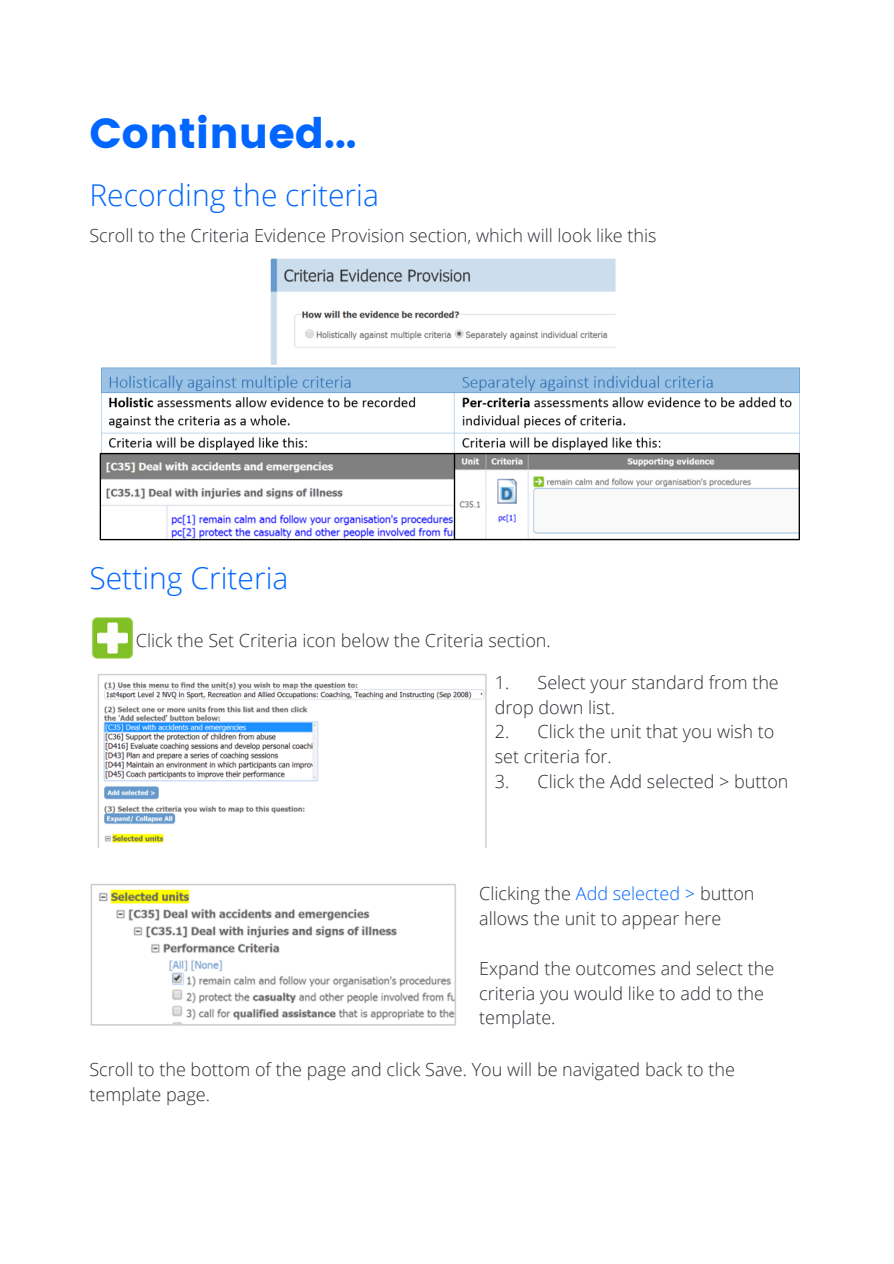
<style>
.page{position:relative;width:894px;height:1264px;background:#fff}
.page>*{position:absolute;margin:0;border:0;box-sizing:border-box;transform-origin:0 0}
.t1{font:42px "Poppins";color:#06f}
.t2{font:300 30px "Open Sans";color:#06f}
.t3{font:300 18px/24.8px "Open Sans";color:#2d2d35}
.s1{color:#06f}
</style>
<div class="page">
<img style="left:99px;top:259px;width:701px;height:282px">
<img style="left:91px;top:617px;width:43px;height:42px">
<img style="left:97px;top:674px;width:390px;height:173px">
<img style="left:90px;top:883px;width:366px;height:143px">
<h1 class="t1" style="left:89px;top:109px;width:269px">Continued...</h1>
<h2 class="t2" style="left:89px;top:174px;width:291px">Recording the criteria</h2>
<p class="t3" style="left:89px;top:222px;width:568px">Scroll to the Criteria Evidence Provision section, which will look like this</p>
<h2 class="t2" style="left:89px;top:557px;width:200px">Setting Criteria</h2>
<p class="t3" style="left:136px;top:627px;width:416px">Click the Set Criteria icon below the Criteria section.</p>
<p class="t3" style="left:494px;top:669px;width:285px">1. Select your standard from the drop down list.</p>
<p class="t3" style="left:494px;top:719px;width:281px">2. Click the unit that you wish to set criteria for.</p>
<p class="t3" style="left:494px;top:768px;width:295px">3. Click the Add selected &gt; button</p>
<p class="t3" style="left:479px;top:881px;width:277px">Clicking the <span class="s1">Add selected &gt;</span> button allows the unit to appear here</p>
<p class="t3" style="left:479px;top:955px;width:296px">Expand the outcomes and select the criteria you would like to add to the template.</p>
<p class="t3" style="left:89px;top:1056px;width:647px">Scroll to the bottom of the page and click Save. You will be navigated back to the template page.</p>
</div>
